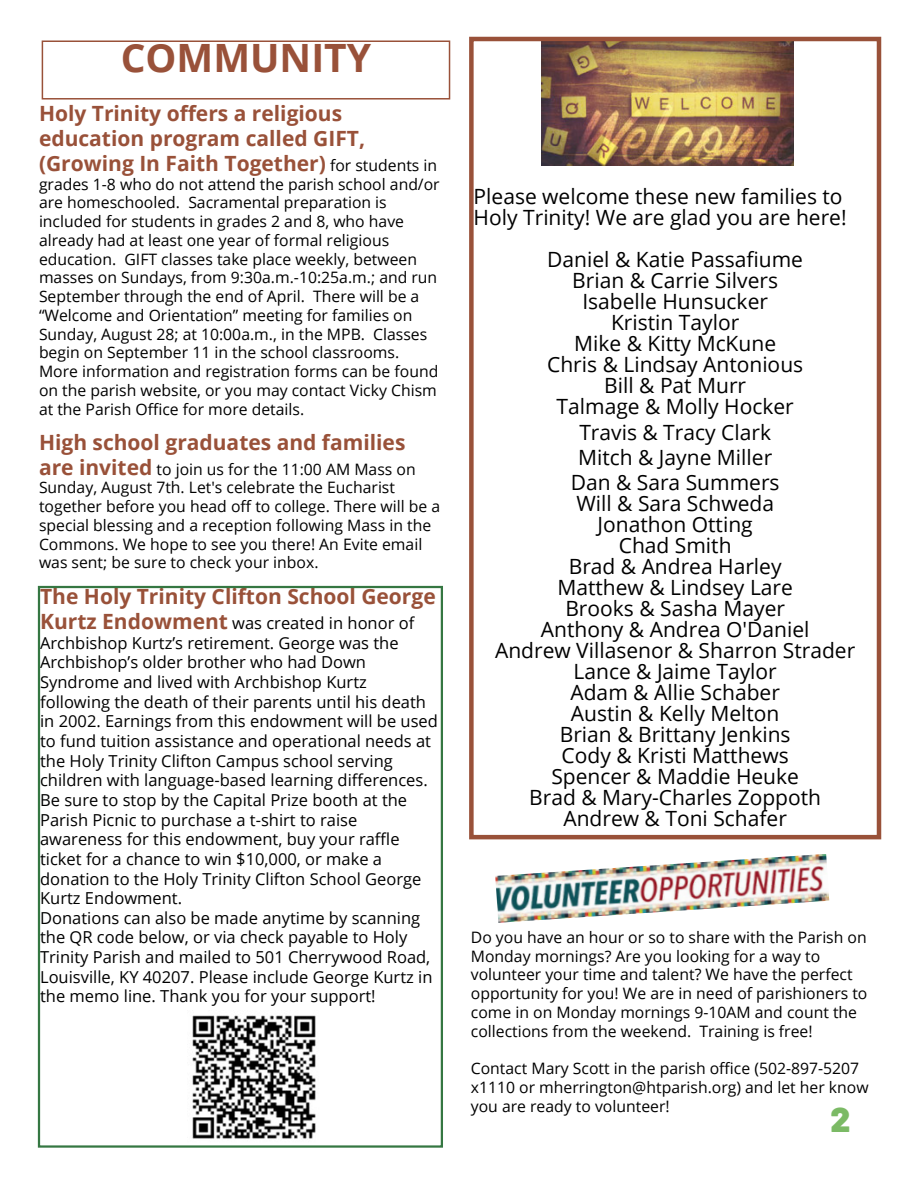
<style>
.page{position:relative;width:918px;height:1188px;background:#fff}
.page>*{position:absolute;margin:0;border:0;box-sizing:border-box;transform-origin:0 0}
.Body_Text{font:700 39px "Open Sans";color:#995139}
.Page_Number{font:900 34.5px "Barlow";color:#7bba65}
.Body_Text-2{font:21px/21px "Lnnrbv Open Sans";color:#000}
.Body_Text-3{font:700 21px/25px "Open Sans";color:#995139}
.Body_Text-4{font:16.5px/19.6px "Lnnrbv Open Sans";color:#000}
.Body_Text-5{font:15.75px/18.8px "Lnnrbv Open Sans";color:#000}
.s1{font-family:"Lnnrbv Open Sans";font-weight:400;font-size:15.75px;color:#000}
.s2{font-family:"Open Sans";font-weight:700;font-size:21px;color:#995139}
.s3{font-family:"Fktdfg Open Sans"}
</style>
<div class="page">
<div style="left:42px;top:41px;width:408px;height:59px;border:2px solid #995139"></div>
<div style="left:38px;top:586px;width:405px;height:562px;border:2px solid #357742"></div>
<img style="left:495px;top:854px;width:334px;height:69px">
<img style="left:541px;top:42px;width:252px;height:124px">
<div style="left:469px;top:37px;width:412px;height:802px;border:4px solid #995139"></div>
<img style="left:192px;top:1015px;width:124px;height:124px">
<p class="Body_Text" style="left:121px;top:30px;width:252px">COMMUNITY</p>
<p class="Body_Text-3" style="left:39px;top:100px;width:400px">Holy Trinity offers a religious education program called GIFT, (Growing In Faith Together) <span class="s1">for students in</span></p>
<p class="Body_Text-5" style="left:39px;top:174px;width:402px">grades 1-8 who do not attend the parish school and/or are homeschooled. Sacramental preparation is included for students in grades 2 and 8, who have already had at least one year of formal religious education. GIFT classes take place weekly, between masses on Sundays, from 9:30a.m.-10:25a.m.; and run September through the end of April. There will be a “Welcome and Orientation” meeting for families on Sunday, August 28; at 10:00a.m., in the MPB. Classes begin on September 11 in the school classrooms.<br>More information and registration forms can be found on the parish website, or you may contact Vicky Chism at the Parish Office for more details.</p>
<p class="Body_Text-3" style="left:39px;top:429px;width:368px">High school graduates and families</p>
<p class="Body_Text-5" style="left:39px;top:459px;width:403px"><span class="s2">are invited</span> to join us for the 11:00 AM Mass on Sunday, August 7th. Let's celebrate the Eucharist together before you head off to college. There will be a special blessing and a reception following Mass in the Commons. We hope to see you there! An Evite email was sent; be sure to check your inbox.</p>
<p class="Body_Text-3" style="left:40px;top:584px;width:397px">The Holy Trinity Clifton School George</p>
<p class="Body_Text-4" style="left:40px;top:613px;width:399px"><span class="s2">Kurtz Endowment</span> was created in honor of Archbishop Kurtz’s retirement. George was the Archbishop’s older brother who had Down Syndrome and lived with Archbishop Kurtz following the death of their parents until his death in 2002. Earnings from this endowment will be used to fund tuition assistance and operational needs at the Holy Trinity Clifton Campus school serving children with language-based learning differences.<br>Be sure to stop by the Capital Prize booth at the Parish Picnic to purchase a t-shirt to raise awareness for this endowment, buy your raffle ticket for a chance to win $10,000, or make a donation to the Holy Trinity Clifton School George Kurtz Endowment.</p>
<p class="Body_Text-4" style="left:40px;top:908px;width:394px">Donations can also be made anytime by scanning the QR code below, or via check payable to Holy Trinity Parish and mailed to 501 Cherrywood Road, Louisville, KY 40207. Please include George Kurtz in the memo line. Thank you for your support!</p>
<p class="Body_Text-2" style="left:474px;top:186px;width:375px">Please welcome these new families to<br>Holy Trinity! We are glad you are here!</p>
<p class="Body_Text-2" style="left:547px;top:249px;width:257px">Daniel &amp; Katie Passafiume</p>
<p class="Body_Text-2" style="left:572px;top:270px;width:207px">Brian &amp; Carrie Silvers</p>
<p class="Body_Text-2" style="left:582px;top:291px;width:187px">Isabelle Hunsucker</p>
<p class="Body_Text-2" style="left:611px;top:312px;width:130px">Kristin Taylor</p>
<p class="Body_Text-2" style="left:574px;top:333px;width:203px">Mike &amp; Kitty McKune</p>
<p class="Body_Text-2" style="left:547px;top:354px;width:258px">Chris &amp; Lindsay Antonious</p>
<p class="Body_Text-2" style="left:604px;top:375px;width:143px">Bill &amp; Pat Murr</p>
<p class="Body_Text-2" style="left:557px;top:396px;width:239px">Talmage &amp; Molly Hocker</p>
<p class="Body_Text-2" style="left:579px;top:421px;width:193px">Travis &amp; Tracy Clark</p>
<p class="Body_Text-2" style="left:578px;top:446px;width:196px">Mitch &amp; Jayne Miller</p>
<p class="Body_Text-2" style="left:571px;top:471px;width:210px">Dan &amp; Sara Summers</p>
<p class="Body_Text-2" style="left:576px;top:492px;width:199px">Will &amp; Sara Schweda</p>
<p class="Body_Text-2" style="left:598px;top:513px;width:157px">Jonathon Otting</p>
<p class="Body_Text-2" style="left:619px;top:534px;width:114px">Chad Smith</p>
<p class="Body_Text-2" style="left:569px;top:555px;width:214px">Brad &amp; Andrea Harley</p>
<p class="Body_Text-2" style="left:557px;top:576px;width:237px">Matthew &amp; Lindsey Lare</p>
<p class="Body_Text-2" style="left:565px;top:597px;width:221px">Brooks &amp; Sasha Mayer</p>
<p class="Body_Text-2" style="left:541px;top:618px;width:270px">Anthony &amp; Andrea O'Daniel</p>
<p class="Body_Text-2" style="left:495px;top:639px;width:362px">Andrew Villasenor &amp; Sharron Strader</p>
<p class="Body_Text-2" style="left:574px;top:660px;width:205px">Lance &amp; Jaime Taylor</p>
<p class="Body_Text-2" style="left:570px;top:681px;width:211px">Adam &amp; Allie Schaber</p>
<p class="Body_Text-2" style="left:571px;top:702px;width:210px">Austin &amp; Kelly Melton</p>
<p class="Body_Text-2" style="left:560px;top:723px;width:232px">Brian &amp; Brittany Jenkins</p>
<p class="Body_Text-2" style="left:562px;top:744px;width:229px">Cody &amp; Kristi Matthews</p>
<p class="Body_Text-2" style="left:551px;top:765px;width:249px">Spencer &amp; Maddie Heuke</p>
<p class="Body_Text-2" style="left:529px;top:786px;width:293px">Brad &amp; Mary-Charles Zoppoth</p>
<p class="Body_Text-2" style="left:563px;top:807px;width:225px">Andrew &amp; Toni Schafe<span class="s3">r</span></p>
<p class="Body_Text-5" style="left:471px;top:927px;width:398px">Do you have an hour or so to share with the Parish on Monday mornings? Are you looking for a way to volunteer your time and talent? We have the perfect opportunity for you! We are in need of parishioners to come in on Monday mornings 9-10AM and count the collections from the weekend. Training is free!</p>
<p class="Body_Text-5" style="left:471px;top:1059px;width:399px">Contact Mary Scott in the parish office (502-897-5207 x1110 or mherrington@htparish.org) and let her know you are ready to volunteer!</p>
<p class="Page_Number" style="left:831px;top:1093px;width:21px">2</p>
</div>
